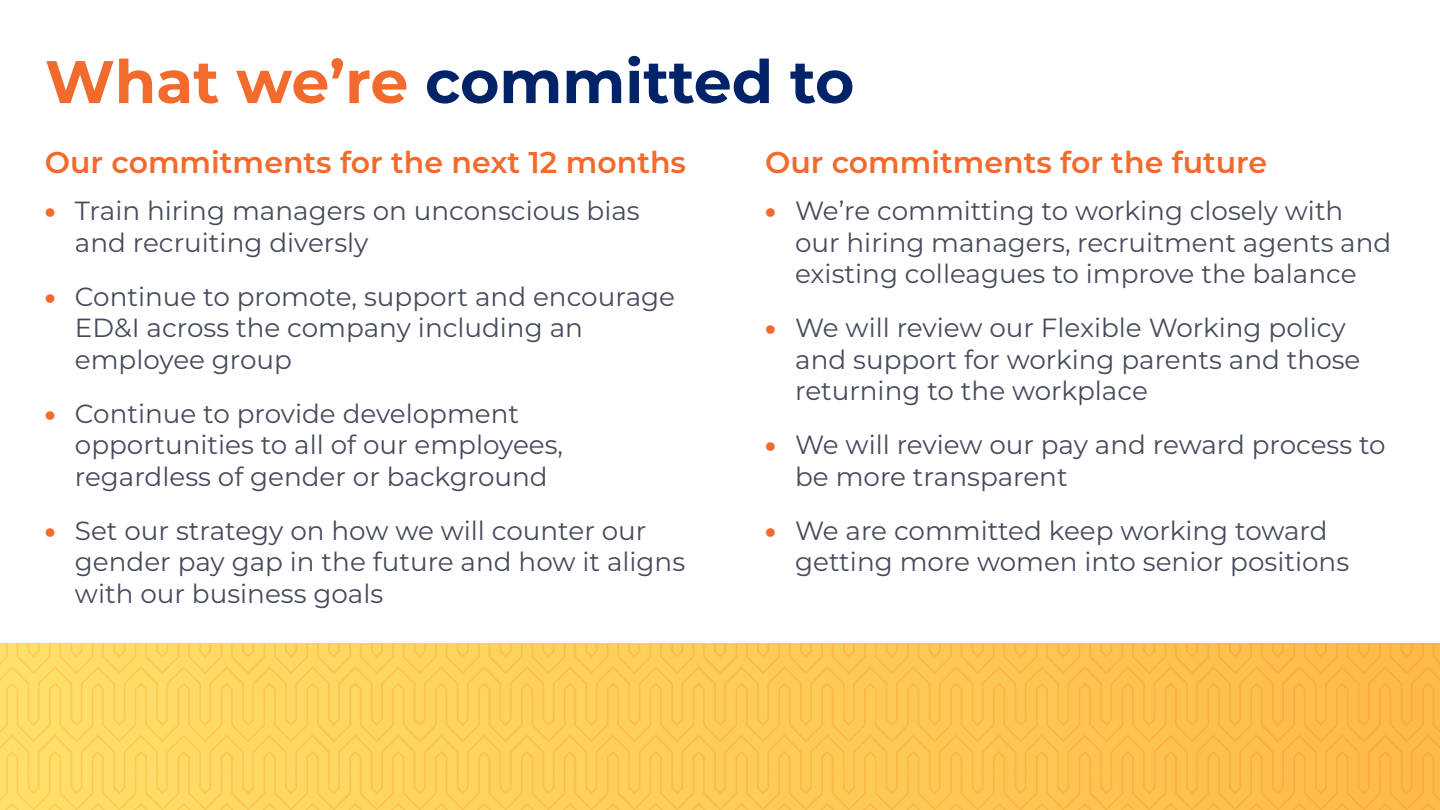
<style>
.page{position:relative;width:1440px;height:810px;background:#fff}
.page>*{position:absolute;margin:0;border:0;box-sizing:border-box;transform-origin:0 0}
.t1{font:700 60px "Montserrat";color:#032368}
.t2{font:600 30px "Montserrat";color:#f26a2c}
.t3{font:26.25px/31.5px "Montserrat";color:#454b5d}
.s1{color:#f26a2c}
.s2{font-weight:900;color:#f26a2c}
</style>
<div class="page">
<svg style="left:0;top:644px;width:1440px;height:166px;background:#fdc956"></svg>
<p class="t1" style="left:45px;top:39px;width:811px"><span class="s1">What we’re</span> committed to</p>
<p class="t2" style="left:45px;top:141px;width:643px">Our commitments for the next 12 months</p>
<p class="t2" style="left:765px;top:141px;width:504px">Our commitments for the future</p>
<p class="t3" style="left:75px;top:194px;width:566px;text-indent:-30px"><span class="s2">•</span> Train hiring managers on unconscious bias and recruiting diversly</p>
<p class="t3" style="left:75px;top:280px;width:602px;text-indent:-30px"><span class="s2">•</span> Continue to promote, support and encourage<br>ED&amp;I across the company including an employee group</p>
<p class="t3" style="left:75px;top:397px;width:490px;text-indent:-30px"><span class="s2">•</span> Continue to provide development opportunities to all of our employees, regardless of gender or background</p>
<p class="t3" style="left:75px;top:514px;width:612px;text-indent:-30px"><span class="s2">•</span> Set our strategy on how we will counter our gender pay gap in the future and how it aligns with our business goals</p>
<p class="t3" style="left:795px;top:194px;width:598px;text-indent:-30px"><span class="s2">•</span> We’re committing to working closely with our hiring managers, recruitment agents and existing colleagues to improve the balance</p>
<p class="t3" style="left:795px;top:311px;width:567px;text-indent:-30px"><span class="s2">•</span> We will review our Flexible Working policy and support for working parents and those returning to the workplace</p>
<p class="t3" style="left:795px;top:428px;width:592px;text-indent:-30px"><span class="s2">•</span> We will review our pay and reward process to be more transparent</p>
<p class="t3" style="left:795px;top:514px;width:556px;text-indent:-30px"><span class="s2">•</span> We are committed keep working toward getting more women into senior positions</p>
</div>
